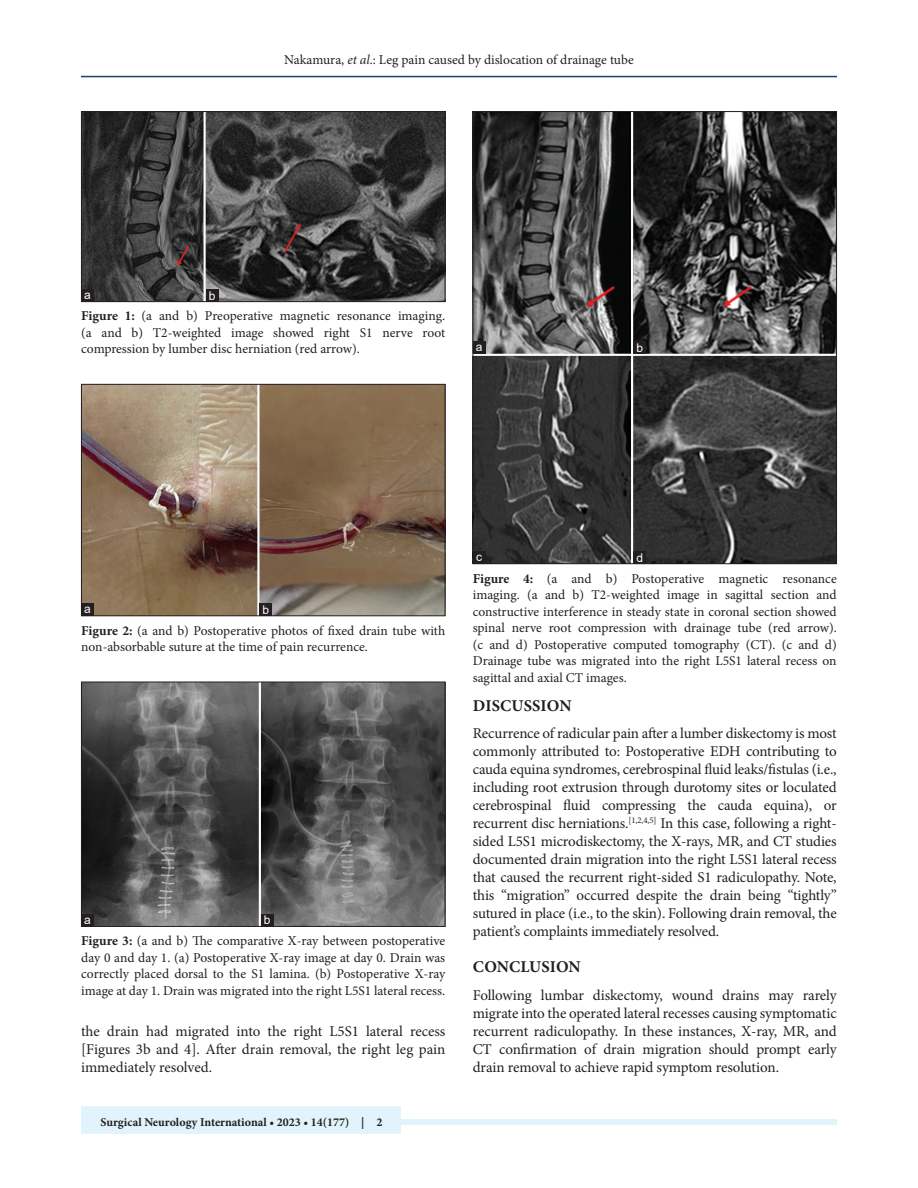
<style>
.page{position:relative;width:918px;height:1188px;background:#fff}
.page>*{position:absolute;margin:0;border:0;box-sizing:border-box;transform-origin:0 0}
.t1{font:700 16.5px "Minion Pro";color:#231f20}
.TX{font:15px/18px "Minion Pro";letter-spacing:-.01em;color:#231f20;text-align:justify}
.FGC{font:13.5px/16.5px "Minion Pro";color:#231f20;text-align:justify}
.JF{font:700 12px "Minion Pro";color:#231f20}
.LABEL{font:12px "Arial";color:#fff}
.s1{font-style:italic}
.s2{font-weight:700}
</style>
<div class="page">
<hr style="left:81px;top:76px;width:756px;height:1px;background:#164077">
<div style="left:81px;top:1119px;width:756px;height:6px;background:#e1f4fc"></div>
<div style="left:81px;top:1106px;width:319px;height:28px;background:#e1f4fc"></div>
<img style="left:475px;top:113px;width:360px;height:449px">
<div style="left:633px;top:551px;width:13px;height:13px;background:#231f20"></div>
<div style="left:473px;top:551px;width:13px;height:13px;background:#231f20"></div>
<div style="left:634px;top:341px;width:12px;height:13px;background:#231f20"></div>
<div style="left:473px;top:341px;width:13px;height:13px;background:#231f20"></div>
<img style="left:83px;top:113px;width:360px;height:187px">
<div style="left:81px;top:111px;width:364px;height:191px;border:1px solid #231f20"></div>
<div style="left:206px;top:289px;width:12px;height:13px;background:#231f20"></div>
<div style="left:81px;top:289px;width:13px;height:13px;background:#231f20"></div>
<img style="left:83px;top:386px;width:360px;height:228px">
<div style="left:81px;top:384px;width:364px;height:232px;border:1px solid #231f20"></div>
<div style="left:259px;top:603px;width:13px;height:13px;background:#231f20"></div>
<div style="left:81px;top:603px;width:13px;height:13px;background:#231f20"></div>
<img style="left:83px;top:684px;width:360px;height:241px">
<div style="left:81px;top:682px;width:364px;height:245px;border:1px solid #231f20"></div>
<div style="left:261px;top:914px;width:13px;height:12px;background:#231f20"></div>
<div style="left:81px;top:914px;width:13px;height:13px;background:#231f20"></div>
<p class="FGC" style="left:284px;top:51px;width:351px">Nakamura, <span class="s1">et al</span>.: Leg pain caused by dislocation of drainage tube</p>
<p class="LABEL" style="left:84px;top:286px;width:8px">a</p>
<p class="LABEL" style="left:209px;top:287px;width:8px">b</p>
<p class="FGC" style="left:81px;top:308px;width:366px"><span class="s2">Figure 1:</span> (a and b) Preoperative magnetic resonance imaging. (a and b) T2-weighted image showed right S1 nerve root compression by lumber disc herniation (red arrow).</p>
<p class="LABEL" style="left:476px;top:338px;width:8px">a</p>
<p class="LABEL" style="left:637px;top:339px;width:8px">b</p>
<p class="LABEL" style="left:84px;top:600px;width:8px">a</p>
<p class="LABEL" style="left:262px;top:601px;width:8px">b</p>
<p class="FGC" style="left:81px;top:622px;width:366px"><span class="s2">Figure 2:</span> (a and b) Postoperative photos of fixed drain tube with non-absorbable suture at the time of pain recurrence.</p>
<p class="LABEL" style="left:84px;top:911px;width:8px">a</p>
<p class="LABEL" style="left:264px;top:912px;width:8px">b</p>
<p class="FGC" style="left:81px;top:933px;width:366px"><span class="s2">Figure 3:</span> (a and b) The comparative X-ray between postoperative day 0 and day 1. (a) Postoperative X-ray image at day 0. Drain was correctly placed dorsal to the S1 lamina. (b) Postoperative X-ray image at day 1. Drain was migrated into the right L5S1 lateral recess.</p>
<p class="TX" style="left:81px;top:1023px;width:366px">the drain had migrated into the right L5S1 lateral recess [Figures 3b and 4]. After drain removal, the right leg pain immediately resolved.</p>
<p class="JF" style="left:100px;top:1113px;width:284px">Surgical Neurology International • 2023 • 14(177) | 2</p>
<p class="LABEL" style="left:476px;top:548px;width:7px">c</p>
<p class="LABEL" style="left:637px;top:549px;width:8px">d</p>
<p class="FGC" style="left:473px;top:570px;width:366px"><span class="s2">Figure 4:</span> (a and b) Postoperative magnetic resonance imaging. (a and b) T2-weighted image in sagittal section and constructive interference in steady state in coronal section showed spinal nerve root compression with drainage tube (red arrow). (c and d) Postoperative computed tomography (CT). (c and d)<br>Drainage tube was migrated into the right L5S1 lateral recess on sagittal and axial CT images.</p>
<h1 class="t1" style="left:473px;top:694px;width:100px">DISCUSSION</h1>
<p class="TX" style="left:473px;top:724px;width:366px">Recurrence of radicular pain after a lumber diskectomy is most commonly attributed to: Postoperative EDH contributing to cauda equina syndromes, cerebrospinal fluid leaks/fistulas (i.e., including root extrusion through durotomy sites or loculated cerebrospinal fluid compressing the cauda equina), or recurrent disc herniations.<sup>[1,2,4,5]</sup> In this case, following a right&shy;sided L5S1 microdiskectomy, the X-rays, MR, and CT studies documented drain migration into the right L5S1 lateral recess that caused the recurrent right-sided S1 radiculopathy. Note, this “migration” occurred despite the drain being “tightly” sutured in place (i.e., to the skin). Following drain removal, the patient’s complaints immediately resolved.</p>
<h1 class="t1" style="left:473px;top:955px;width:109px">CONCLUSION</h1>
<p class="TX" style="left:473px;top:987px;width:365px">Following lumbar diskectomy, wound drains may rarely migrate into the operated lateral recesses causing symptomatic recurrent radiculopathy. In these instances, X-ray, MR, and CT confirmation of drain migration should prompt early drain removal to achieve rapid symptom resolution.</p>
</div>
